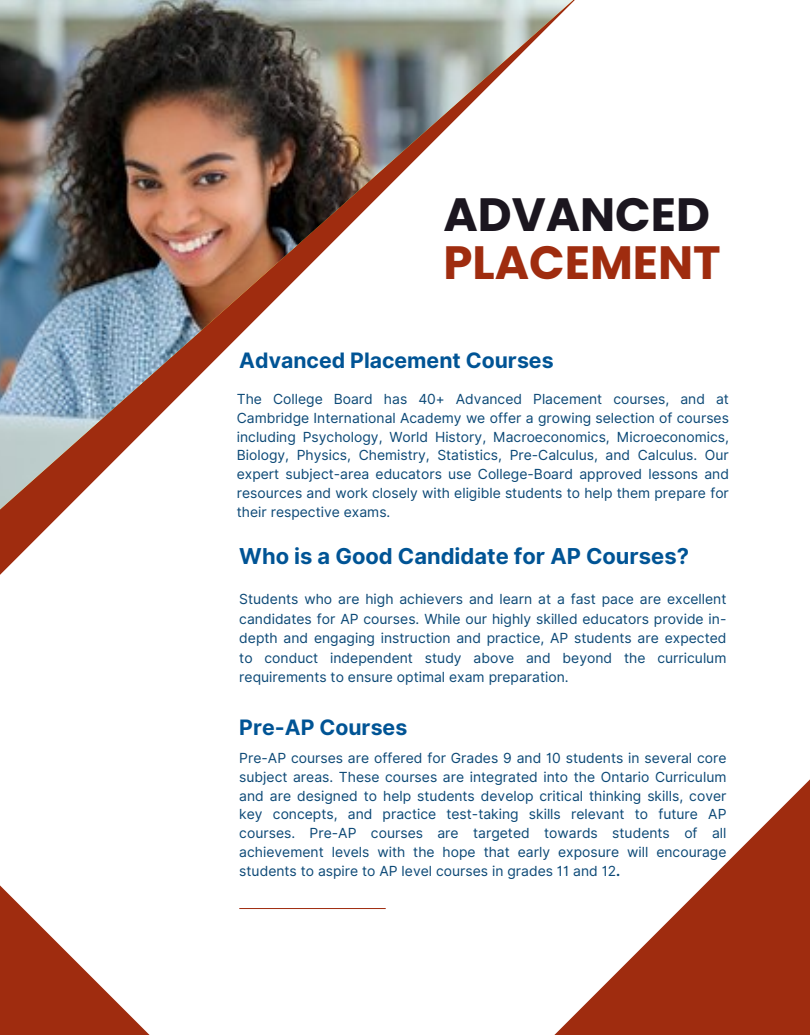
<style>
.page{position:relative;width:810px;height:1035px;background:#fff}
.page>*{position:absolute;margin:0;border:0;box-sizing:border-box;transform-origin:0 0}
.t1{font:700 46.62px "Poppins";color:#9f2c0f}
.t2{font:700 46.62px "Poppins";color:#1b161f}
.t3{font:700 21.88px "Inter";color:#005495}
.t4{font:700 21.25px "Inter";color:#005495}
.t5{font:13.88px/18.8px "Inter";color:#0b4876;text-align:justify}
.s1{font-weight:700}
</style>
<div class="page">
<img style="left:0;top:0;width:573px;height:575px">
<svg style="left:554px;top:779px;width:256px;height:256px"></svg>
<hr style="left:239px;top:908px;width:147px;height:1px;background:#9f2c0f">
<svg style="left:0;top:885px;width:150px;height:150px;fill:#9f2c0f"></svg>
<p class="t2" style="left:443px;top:182px;width:268px">ADVANCED</p>
<p class="t1" style="left:443px;top:230px;width:279px">PLACEMENT</p>
<h2 class="t4" style="left:239px;top:347px;width:316px">Advanced Placement Courses</h2>
<p class="t5" style="left:237px;top:390px;width:494px">The College Board has 40+ Advanced Placement courses, and at Cambridge International Academy we offer a growing selection of courses including Psychology, World History, Macroeconomics, Microeconomics, Biology, Physics, Chemistry, Statistics, Pre-Calculus, and Calculus. Our expert subject-area educators use College-Board approved lessons and resources and work closely with eligible students to help them prepare for their respective exams.</p>
<h2 class="t3" style="left:239px;top:543px;width:451px">Who is a Good Candidate for AP Courses?</h2>
<h1 class="t5" style="left:239px;top:589px;width:489px;line-height:19.5px">Students who are high achievers and learn at a fast pace are excellent candidates for AP courses. While our highly skilled educators provide in&shy;depth and engaging instruction and practice, AP students are expected to conduct independent study above and beyond the curriculum requirements to ensure optimal exam preparation.</h1>
<h1 class="t4" style="left:239px;top:714px;width:169px">Pre-AP Courses</h1>
<p class="t5" style="left:239px;top:749px;width:489px">Pre-AP courses are offered for Grades 9 and 10 students in several core subject areas. These courses are integrated into the Ontario Curriculum and are designed to help students develop critical thinking skills, cover key concepts, and practice test-taking skills relevant to future AP courses. Pre-AP courses are targeted towards students of all achievement levels with the hope that early exposure will encourage students to aspire to AP level courses in grades 11 and 12<span class="s1">.</span></p>
</div>
